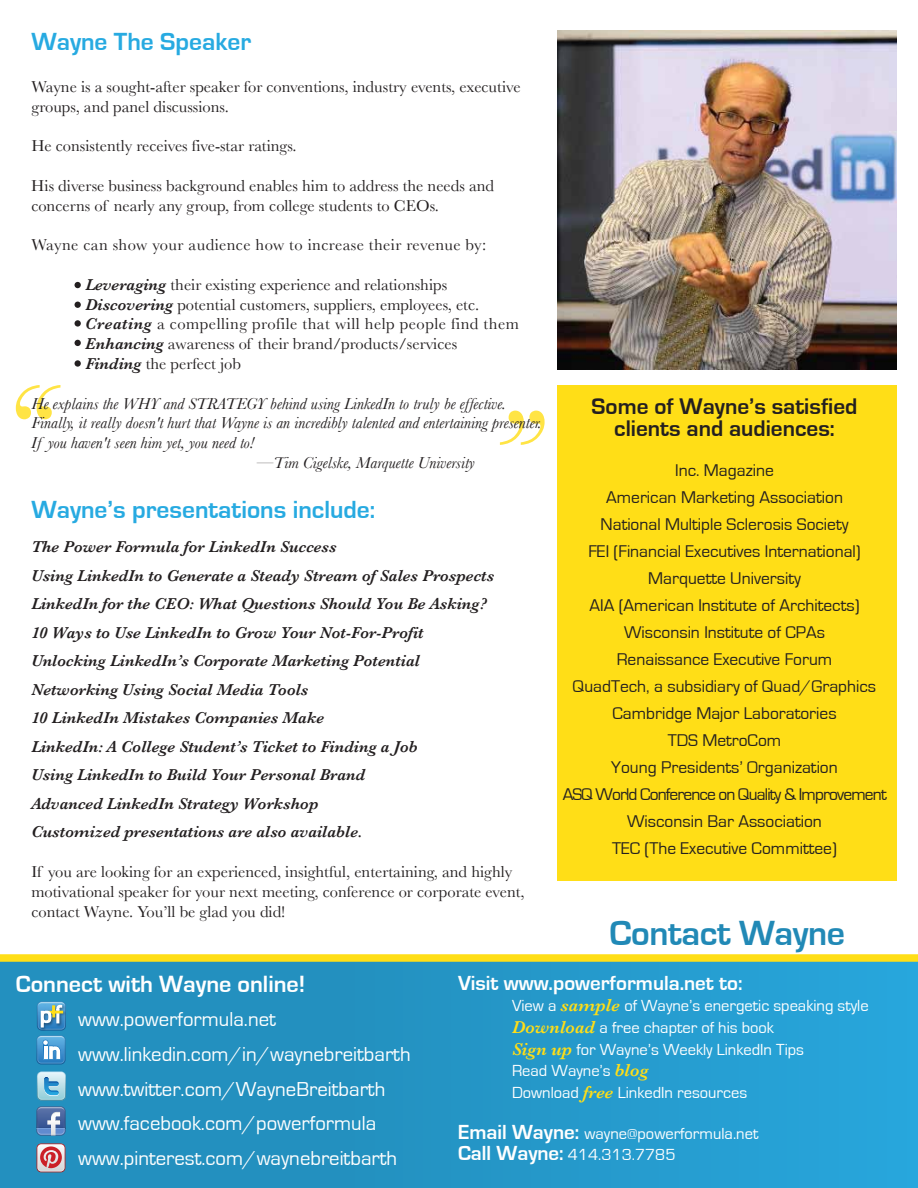
<style>
.page{position:relative;width:918px;height:1188px;background:#fff}
.page>*{position:absolute;margin:0;border:0;box-sizing:border-box;transform-origin:0 0}
.t1{font:700 36px "Eurostile";letter-spacing:-.01em;color:#2189b6}
.t2{font:700 25.5px "Eurostile";color:#27aae1}
.t3{font:700 24.15px "Eurostile";color:#fff}
.t4{font:700 23.25px/21.9px "Eurostile";color:#231f20;text-align:center}
.t5{font:700 21px "Eurostile";color:#fff}
.t6{font:20.7px/34.7px "Eurostile";color:#fff}
.t7{font:17.55px/27px "Eurostile";color:#231f20;text-align:center}
.t8{font:16.5px/19.8px "Baskerville";color:#231f20}
.t9{font:italic 600 16.5px/28.5px "Baskerville";color:#231f20}
.t10{font:italic 16.5px "Baskerville";color:#231f20}
.t11{font:16.5px/21.6px "Eurostile";color:#fff}
.t12{font:16.5px "Baskerville";letter-spacing:.025em;color:#231f20}
.s1{font-weight:600;font-style:italic}
.s2{font-family:"Baskerville";font-weight:600;font-style:italic;font-size:18px;color:#ffde17}
.s3{font-weight:700;font-size:21px}
</style>
<div class="page">
<div style="left:0;top:958px;width:918px;height:230px;background:linear-gradient(to right,#228bb8,#27a4d9)"></div>
<svg style="left:36px;top:1072px;width:30px;height:64px;background:#76a5c8"></svg>
<img style="left:66px;top:1003px;width:2px;height:29px">
<svg style="left:36px;top:1001px;width:30px;height:63px;background:#66a5c9"></svg>
<div style="left:0;top:954px;width:918px;height:8px;background:#ffde17"></div>
<svg style="left:16px;top:385px;width:44px;height:34px"></svg>
<svg style="left:500px;top:411px;width:45px;height:34px"></svg>
<div style="left:558px;top:385px;width:339px;height:495px;background:#ffde17"></div>
<img style="left:558px;top:30px;width:339px;height:339px">
<svg style="left:75px;top:282px;width:6px;height:6px"></svg>
<svg style="left:75px;top:302px;width:6px;height:6px"></svg>
<div style="left:75px;top:320px;width:6px;height:7px;background:#231f20;border-radius:50%"></div>
<svg style="left:75px;top:340px;width:6px;height:6px"></svg>
<div style="left:75px;top:360px;width:6px;height:7px;background:#231f20;border-radius:50%"></div>
<svg style="left:36px;top:1143px;width:30px;height:29px"></svg>
<h2 class="t2" style="left:31px;top:28px;width:221px">Wayne The Speaker</h2>
<p class="t8" style="left:31px;top:76px;width:491px">Wayne is a sought-after speaker for conventions, industry events, executive groups, and panel discussions.</p>
<p class="t8" style="left:31px;top:136px;width:267px">He consistently receives five-star ratings.</p>
<p class="t8" style="left:31px;top:175px;width:464px">His diverse business background enables him to address the needs and concerns of nearly any group, from college students to CEOs.</p>
<p class="t12" style="left:31px;top:235px;width:456px">Wayne can show your audience how to increase their revenue by:</p>
<p class="t8" style="left:85px;top:274px;width:435px"><span class="s1">Leveraging</span> their existing experience and relationships <span class="s1">Discovering</span> potential customers, suppliers, employees, etc.<br><span class="s1">Creating</span> a compelling profile that will help people find them <span class="s1">Enhancing</span> awareness of their brand/products/services<br><span class="s1">Finding</span> the perfect job</p>
<p class="t10" style="left:31px;top:393px;width:476px">He explains the WHY and STRATEGY behind using LinkedIn to truly be effective.</p>
<p class="t10" style="left:31px;top:413px;width:512px">Finally, it really doesn't hurt that Wayne is an incredibly talented and entertaining presenter.</p>
<p class="t10" style="left:31px;top:433px;width:224px">If you haven't seen him yet, you need to!</p>
<p class="t10" style="left:257px;top:453px;width:219px">—Tim Cigelske, Marquette University</p>
<h2 class="t2" style="left:31px;top:496px;width:345px">Wayne’s presentations include:</h2>
<p class="t9" style="left:31px;top:533px;width:464px">The Power Formula for LinkedIn Success<br>Using LinkedIn to Generate a Steady Stream of Sales Prospects LinkedIn for the CEO: What Questions Should You Be Asking?<br>10 Ways to Use LinkedIn to Grow Your Not-For-Profit Unlocking LinkedIn’s Corporate Marketing Potential Networking Using Social Media Tools<br>10 LinkedIn Mistakes Companies Make<br>LinkedIn: A College Student’s Ticket to Finding a Job<br>Using LinkedIn to Build Your Personal Brand<br>Advanced LinkedIn Strategy Workshop<br>Customized presentations are also available.</p>
<p class="t8" style="left:31px;top:862px;width:495px">If you are looking for an experienced, insightful, entertaining, and highly motivational speaker for your next meeting, conference or corporate event, contact Wayne. You’ll be glad you did!</p>
<h3 class="t4" style="left:592px;top:395px;width:267px">Some of Wayne’s satisfied clients and audiences:</h3>
<p class="t7" style="left:563px;top:457px;width:326px">Inc. Magazine<br>American Marketing Association<br>National Multiple Sclerosis Society<br>FEI (Financial Executives International)<br>Marquette University<br>AIA (American Institute of Architects)<br>Wisconsin Institute of CPAs<br>Renaissance Executive Forum<br>QuadTech, a subsidiary of Quad/Graphics<br>Cambridge Major Laboratories<br>TDS MetroCom<br>Young Presidents’ Organization<br>ASQ World Conference on Quality &amp; Improvement<br>Wisconsin Bar Association<br>TEC (The Executive Committee)</p>
<h1 class="t1" style="left:610px;top:913px;width:237px">Contact Wayne</h1>
<p class="t5" style="left:458px;top:972px;width:286px">Visit www.powerformula.net to:</p>
<p class="t11" style="left:512px;top:996px;width:358px">View a <span class="s2">sample</span> of Wayne’s energetic speaking style <span class="s2">Download</span> a free chapter of his book<br><span class="s2">Sign up</span> for Wayne’s Weekly LinkedIn Tips<br>Read Wayne’s <span class="s2">blog<br></span>Download <span class="s2">free</span> LinkedIn resources</p>
<p class="t11" style="left:458px;top:1123px;width:302px;line-height:21px"><span class="s3">Email Wayne:</span> wayne@powerformula.net<br><span class="s3">Call Wayne:</span> 414.313.7785</p>
<h3 class="t3" style="left:16px;top:971px;width:291px">Connect with Wayne online!</h3>
<p class="t6" style="left:78px;top:1003px;width:334px">www.powerformula.net www.linkedin.com/in/waynebreitbarth www.twitter.com/WayneBreitbarth www.facebook.com/powerformula www.pinterest.com/waynebreitbarth</p>
</div>
